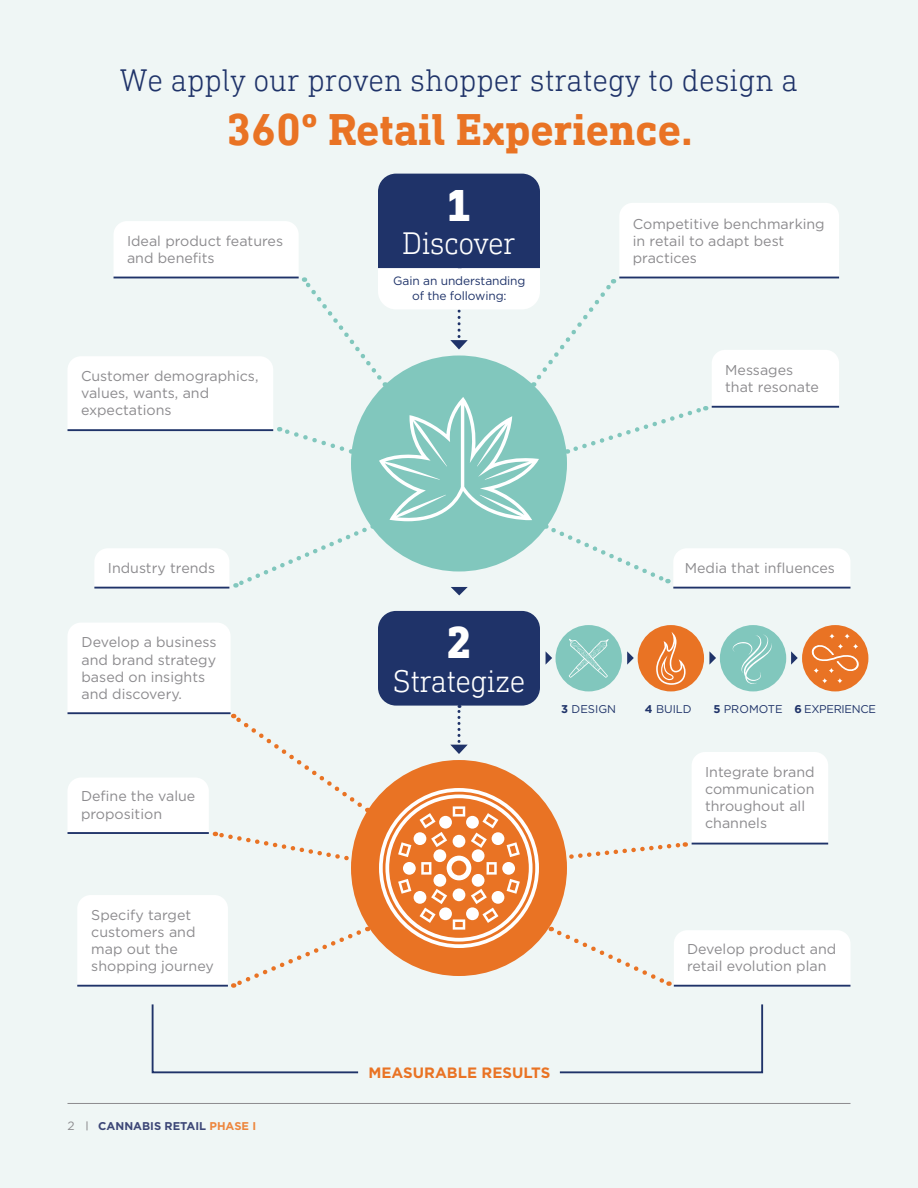
<style>
.page{position:relative;width:918px;height:1188px;background:#eff6f5}
.page>*{position:absolute;margin:0;border:0;box-sizing:border-box;transform-origin:0 0}
.t1{font:800 45.15px "DIN Next Slab Pro";color:#fff}
.t2{font:700 45px "DIN Next Slab Pro";color:#e97324}
.t3{font:300 31.5px "DIN Next Slab Pro";color:#1f3369}
.t4{font:300 31.5px "DIN Next Slab Pro";letter-spacing:-.02em;color:#fff}
.t5{font:700 15px "Gotham";color:#e97324}
.t6{font:14.25px/17.1px "Gotham";color:#8c8b8e}
.t7{font:12px/14.4px "Gotham";letter-spacing:-.01em;color:#1f3369;text-align:center}
.t8{font:12px "Gotham";color:#8c8b8e}
.t9{font:700 11.25px "Gotham";color:#3d4777}
.t10{font:11.25px "Gotham";letter-spacing:-.025em;color:#1f3369}
.t11{font:11.25px "Gotham";color:#1f3369}
.s1{font-weight:700}
.s2{color:#ed863d}
</style>
<div class="page">
<div style="left:692px;top:752px;width:136px;height:91px;background:#fff"></div>
<svg style="left:151px;top:1004px;width:208px;height:70px"></svg>
<svg style="left:559px;top:1004px;width:205px;height:70px"></svg>
<svg style="left:546px;top:652px;width:6px;height:12px"></svg>
<svg style="left:627px;top:651px;width:7px;height:14px"></svg>
<svg style="left:709px;top:651px;width:7px;height:14px"></svg>
<div style="left:720px;top:625px;width:66px;height:66px;background:#81c7bd;border-radius:50%"></div>
<svg style="left:732px;top:634px;width:44px;height:50px"></svg>
<div style="left:638px;top:625px;width:66px;height:66px;background:#e97324;border-radius:50%"></div>
<svg style="left:656px;top:632px;width:30px;height:53px"></svg>
<div style="left:556px;top:625px;width:66px;height:66px;background:#81c7bd;border-radius:50%"></div>
<svg style="left:569px;top:639px;width:40px;height:39px"></svg>
<div style="left:351px;top:760px;width:216px;height:216px;background:#e97324;border-radius:50%"></div>
<svg style="left:379px;top:788px;width:160px;height:160px"></svg>
<div style="left:378px;top:611px;width:162px;height:95px;background:#1f3369;border-radius:18px"></div>
<svg style="left:450px;top:705px;width:18px;height:49px"></svg>
<hr style="left:67px;top:712px;width:164px;height:2px;background:#1f3369">
<svg style="left:77px;top:895px;width:291px;height:93px"></svg>
<hr style="left:77px;top:985px;width:151px;height:2px;background:#1f3369">
<svg style="left:68px;top:623px;width:300px;height:240px"></svg>
<hr style="left:67px;top:832px;width:142px;height:2px;background:#1f3369">
<svg style="left:551px;top:927px;width:300px;height:60px"></svg>
<hr style="left:674px;top:985px;width:177px;height:2px;background:#1f3369">
<svg style="left:563px;top:840px;width:123px;height:22px"></svg>
<hr style="left:692px;top:843px;width:136px;height:2px;background:#1f3369">
<svg style="left:68px;top:174px;width:782px;height:421px"></svg>
<div style="left:802px;top:625px;width:66px;height:66px;background:#e97324;border-radius:50%"></div>
<svg style="left:808px;top:634px;width:54px;height:49px"></svg>
<svg style="left:791px;top:651px;width:7px;height:14px"></svg>
<hr style="left:68px;top:1103px;width:782px;height:1px;background:#8c8b8e">
<h3 class="t3" style="left:120px;top:62px;width:679px">We apply our proven shopper strategy to design a</h3>
<h2 class="t2" style="left:226px;top:103px;width:468px">360º Retail Experience.</h2>
<p class="t6" style="left:127px;top:232px;width:158px">Ideal product features and benefits</p>
<p class="t6" style="left:81px;top:367px;width:179px">Customer demographics, values, wants, and expectations</p>
<h1 class="t1" style="left:446px;top:179px;width:27px">1</h1>
<h3 class="t4" style="left:402px;top:225px;width:115px">Discover</h3>
<p class="t7" style="left:393px;top:273px;width:134px">Gain an understanding of the following:</p>
<p class="t6" style="left:633px;top:215px;width:193px">Competitive benchmarking in retail to adapt best practices</p>
<p class="t6" style="left:725px;top:361px;width:95px">Messages that resonate</p>
<p class="t6" style="left:108px;top:559px;width:109px">Industry trends</p>
<p class="t6" style="left:82px;top:634px;width:136px">Develop a business and brand strategy based on insights and discovery.</p>
<h1 class="t1" style="left:446px;top:616px;width:27px">2</h1>
<h3 class="t4" style="left:393px;top:663px;width:134px">Strategize</h3>
<p class="t6" style="left:81px;top:788px;width:116px">Define the value proposition</p>
<p class="t6" style="left:91px;top:906px;width:124px">Specify target customers and map out the shopping journey</p>
<p class="t6" style="left:685px;top:559px;width:152px">Media that influences</p>
<p class="t11" style="left:561px;top:701px;width:56px"><span class="s1">3</span> DESIGN</p>
<p class="t11" style="left:645px;top:701px;width:48px"><span class="s1">4</span> BUILD</p>
<p class="t10" style="left:713px;top:701px;width:164px"><span class="s1">5</span> PROMOTE <span class="s1">6</span> EXPERIENCE</p>
<p class="t6" style="left:705px;top:763px;width:111px">Integrate brand communication throughout all channels</p>
<p class="t6" style="left:687px;top:940px;width:151px">Develop product and retail evolution plan</p>
<p class="t8" style="left:68px;top:1118px;width:9px">2</p>
<p class="t9" style="left:98px;top:1118px;width:160px">CANNABIS RETAIL <span class="s2">PHASE I</span></p>
<p class="t5" style="left:368px;top:1063px;width:183px">MEASURABLE RESULTS</p>
</div>
